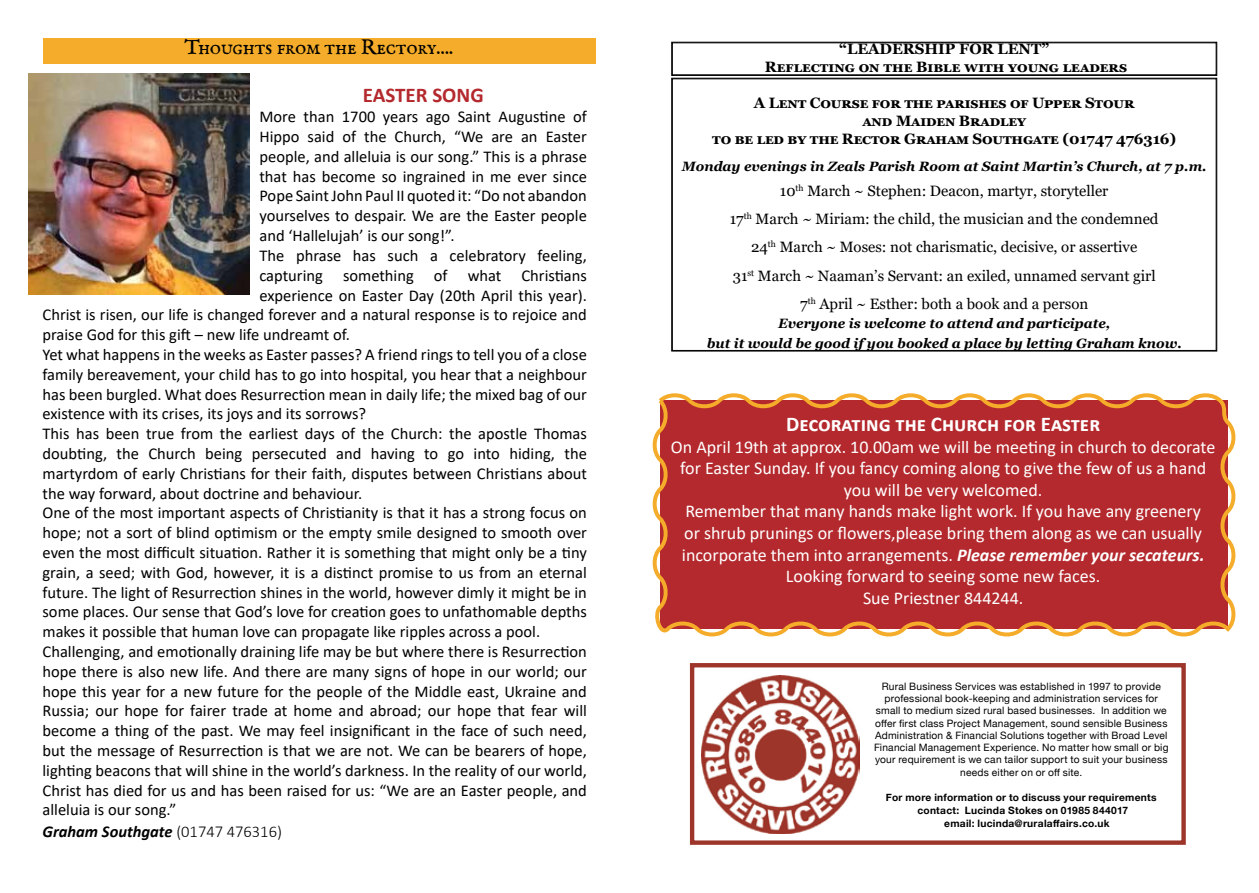
<style>
.page{position:relative;width:1259px;height:893px;background:#fff}
.page>*{position:absolute;margin:0;border:0;box-sizing:border-box;transform-origin:0 0}
.t1{font:700 21px "Calibri";color:#fff}
.t2{font:21px "IM FELL English SC";letter-spacing:-.01em;color:#000}
.t3{font:700 21px "Calibri";color:#b4292d}
.t4{font:18px/21.6px "Calibri";color:#fff;text-align:center}
.t5{font:16.5px "Calibri";color:#000}
.t6{font:italic 700 16.5px "Calibri";color:#000}
.t7{font:15px/28.2px "Georgia";color:#000;text-align:center}
.t8{font:700 15px/18px "Georgia";letter-spacing:-.01em;color:#000;text-align:center}
.t9{font:italic 700 13.5px/19.5px "Georgia";color:#000;text-align:center}
.t10{font:10.2px/12.3px "Helvetica Neue";letter-spacing:.02em;color:#000;text-align:center}
.t11{font:700 10.2px "Helvetica Neue";letter-spacing:.025em;color:#000}
.s1{font-weight:300;font-style:normal}
.s2{font-weight:700;font-style:italic}
</style>
<div class="page">
<svg style="left:652px;top:393px;width:584px;height:244px;background:#bb3d3a"></svg>
<img style="left:28px;top:73px;width:221px;height:221px">
<div style="left:43px;top:38px;width:552px;height:26px;background:#f4ac2a"></div>
<div style="left:690px;top:663px;width:495px;height:182px;border:4px solid #9e352a"></div>
<img style="left:701px;top:676px;width:158px;height:157px">
<svg style="left:671px;top:42px;width:545px;height:34px"></svg>
<svg style="left:671px;top:78px;width:545px;height:273px"></svg>
<p class="t2" style="left:184px;top:35px;width:270px">Thoughts from the Rectory....</p>
<p class="t3" style="left:363px;top:81px;width:122px">EASTER SONG</p>
<p class="t5" style="left:259px;top:105px;width:329px">More than 1700 years ago Saint Augustine of</p>
<p class="t5" style="left:259px;top:125px;width:329px">Hippo said of the Church, “We are an Easter</p>
<p class="t5" style="left:259px;top:145px;width:329px">people, and alleluia is our song.” This is a phrase</p>
<p class="t5" style="left:259px;top:165px;width:329px">that has become so ingrained in me ever since</p>
<p class="t5" style="left:259px;top:185px;width:329px">Pope Saint John Paul II quoted it: “Do not abandon</p>
<p class="t5" style="left:259px;top:204px;width:329px">yourselves to despair. We are the Easter people</p>
<p class="t5" style="left:259px;top:224px;width:197px">and ‘Hallelujah’ is our song!”.</p>
<p class="t5" style="left:259px;top:244px;width:329px">The phrase has such a celebratory feeling,</p>
<p class="t5" style="left:259px;top:264px;width:329px">capturing something of what Christians</p>
<p class="t5" style="left:259px;top:284px;width:329px">experience on Easter Day (20th April this year).</p>
<p class="t5" style="left:43px;top:303px;width:546px">Christ is risen, our life is changed forever and a natural response is to rejoice and</p>
<p class="t5" style="left:43px;top:323px;width:309px">praise God for this gift – new life undreamt of.</p>
<p class="t5" style="left:43px;top:343px;width:546px">Yet what happens in the weeks as Easter passes? A friend rings to tell you of a close</p>
<p class="t5" style="left:43px;top:363px;width:546px">family bereavement, your child has to go into hospital, you hear that a neighbour</p>
<p class="t5" style="left:43px;top:383px;width:546px">has been burgled. What does Resurrection mean in daily life; the mixed bag of our</p>
<p class="t5" style="left:43px;top:402px;width:325px">existence with its crises, its joys and its sorrows?</p>
<p class="t5" style="left:43px;top:422px;width:546px">This has been true from the earliest days of the Church: the apostle Thomas</p>
<p class="t5" style="left:43px;top:442px;width:546px">doubting, the Church being persecuted and having to go into hiding, the</p>
<p class="t5" style="left:43px;top:462px;width:546px">martyrdom of early Christians for their faith, disputes between Christians about</p>
<p class="t5" style="left:43px;top:482px;width:321px">the way forward, about doctrine and behaviour.</p>
<p class="t5" style="left:43px;top:501px;width:546px">One of the most important aspects of Christianity is that it has a strong focus on</p>
<p class="t5" style="left:43px;top:521px;width:546px">hope; not a sort of blind optimism or the empty smile designed to smooth over</p>
<p class="t5" style="left:43px;top:541px;width:546px">even the most difficult situation. Rather it is something that might only be a tiny</p>
<p class="t5" style="left:43px;top:561px;width:546px">grain, a seed; with God, however, it is a distinct promise to us from an eternal</p>
<p class="t5" style="left:43px;top:581px;width:546px">future. The light of Resurrection shines in the world, however dimly it might be in</p>
<p class="t5" style="left:43px;top:600px;width:546px">some places. Our sense that God’s love for creation goes to unfathomable depths</p>
<p class="t5" style="left:43px;top:620px;width:499px">makes it possible that human love can propagate like ripples across a pool.</p>
<p class="t5" style="left:43px;top:640px;width:546px">Challenging, and emotionally draining life may be but where there is Resurrection</p>
<p class="t5" style="left:43px;top:660px;width:546px">hope there is also new life. And there are many signs of hope in our world; our</p>
<p class="t5" style="left:43px;top:680px;width:546px">hope this year for a new future for the people of the Middle east, Ukraine and</p>
<p class="t5" style="left:43px;top:699px;width:546px">Russia; our hope for fairer trade at home and abroad; our hope that fear will</p>
<p class="t5" style="left:43px;top:719px;width:546px">become a thing of the past. We may feel insignificant in the face of such need,</p>
<p class="t5" style="left:43px;top:739px;width:546px">but the message of Resurrection is that we are not. We can be bearers of hope,</p>
<p class="t5" style="left:43px;top:759px;width:546px">lighting beacons that will shine in the world’s darkness. In the reality of our world,</p>
<p class="t5" style="left:43px;top:779px;width:546px">Christ has died for us and has been raised for us: “We are an Easter people, and</p>
<p class="t5" style="left:43px;top:798px;width:135px">alleluia is our song.”</p>
<p class="t6" style="left:43px;top:820px;width:241px">Graham Southgate <span class="s1">(01747 476316)</span></p>
<p class="t8" style="left:765px;top:40px;width:364px">“LEADERSHIP FOR LENT”<br>Reflecting on the Bible with young leaders</p>
<p class="t8" style="left:712px;top:94px;width:465px">A Lent Course for the parishes of Upper Stour<br>and Maiden Bradley<br>to be led by the Rector Graham Southgate (01747 476316)</p>
<p class="t9" style="left:682px;top:156px;width:526px">Monday evenings in Zeals Parish Room at Saint Martin’s Church, at 7 p.m.</p>
<p class="t7" style="left:730px;top:177px;width:430px">10<sup>th</sup> March ~ Stephen: Deacon, martyr, storyteller<br>17<sup>th</sup> March ~ Miriam: the child, the musician and the condemned 24<sup>th</sup> March ~ Moses: not charismatic, decisive, or assertive<br>31<sup>st</sup> March ~ Naaman’s Servant: an exiled, unnamed servant girl 7<sup>th</sup> April ~ Esther: both a book and a person</p>
<p class="t9" style="left:706px;top:314px;width:476px">Everyone is welcome to attend and participate,<br>but it would be good if you booked a place by letting Graham know.</p>
<p class="t1" style="left:786px;top:409px;width:315px">Decorating the Church for Easter</p>
<p class="t4" style="left:671px;top:435px;width:546px">On April 19th at approx. 10.00am we will be meeting in church to decorate for Easter Sunday. If you fancy coming along to give the few of us a hand you will be very welcomed.<br>Remember that many hands make light work. If you have any greenery<br>or shrub prunings or flowers,please bring them along as we can usually incorporate them into arrangements. <span class="s2">Please remember your secateurs.<br></span>Looking forward to seeing some new faces.<br>Sue Priestner 844244.</p>
<p class="t10" style="left:874px;top:681px;width:296px">Rural Business Services was established in 1997 to provide professional book-keeping and administration services for small to medium sized rural based businesses. In addition we offer first class Project Management, sound sensible Business Administration &amp; Financial Solutions together with Broad Level Financial Management Experience. No matter how small or big your requirement is we can tailor support to suit your business needs either on or off site.</p>
<p class="t11" style="left:886px;top:789px;width:272px">For more information or to discuss your requirements</p>
<p class="t11" style="left:917px;top:802px;width:212px">contact: Lucinda Stokes on 01985 844017</p>
<p class="t11" style="left:944px;top:815px;width:167px">email: lucinda@ruralaffairs.co.uk</p>
</div>
